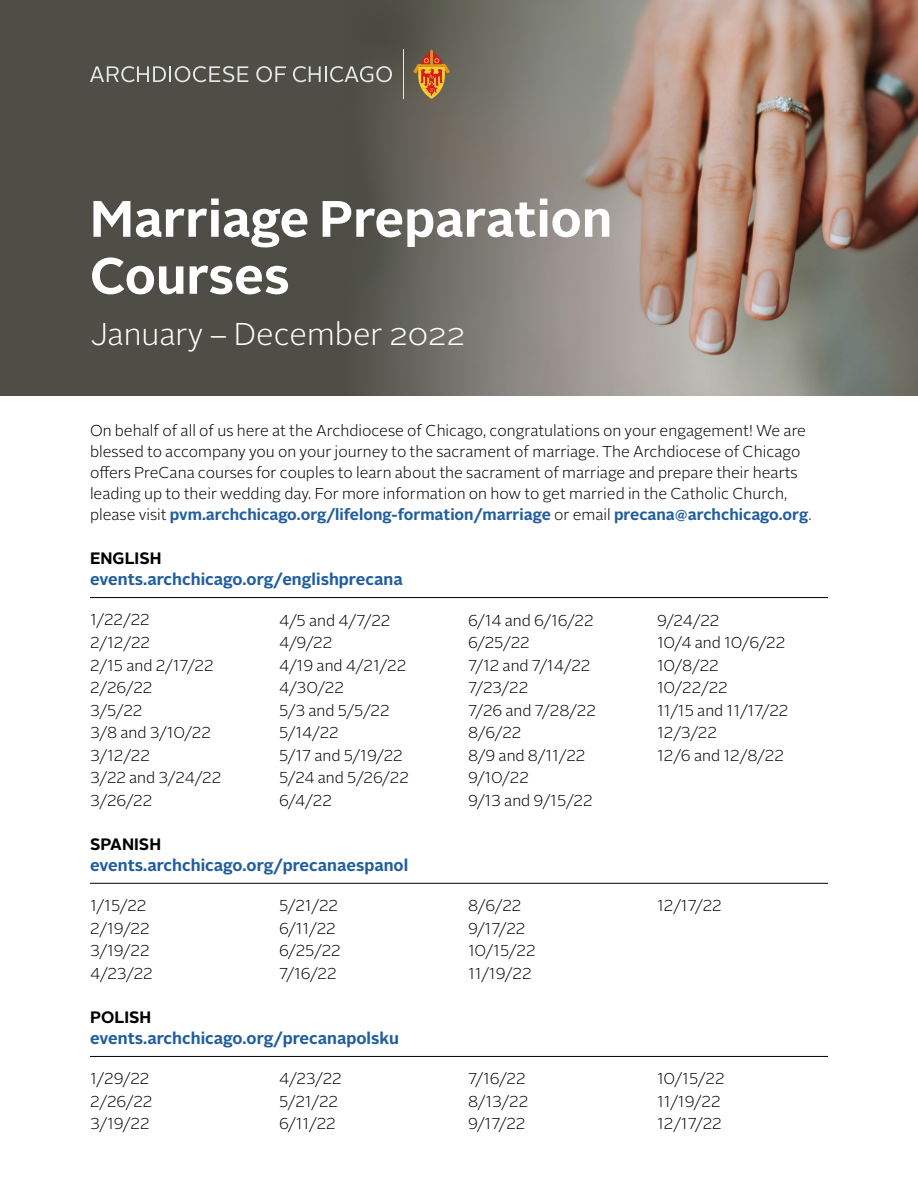
<style>
.page{position:relative;width:918px;height:1188px;background:#fff}
.page>*{position:absolute;margin:0;border:0;box-sizing:border-box;transform-origin:0 0}
.t1{font:700 51px/57px "Alright Sans";color:#fff}
.t2{font:300 31.5px "Alright Sans";color:#fff}
.t3{font:700 16.5px "Alright Sans";color:#215e9e}
.t4{font:700 16.5px "Alright Sans";color:#000}
.t5{font:300 15.75px/22.5px "Alright Sans";color:#000}
.s1{font-weight:700;color:#215e9e}
</style>
<div class="page">
<img style="left:704px;top:0;width:214px;height:396px">
<svg style="left:0;top:0;width:704px;height:396px;background:#6b665e"></svg>
<hr style="left:90px;top:597px;width:738px;height:1px;background:#000">
<hr style="left:90px;top:883px;width:738px;height:1px;background:#000">
<hr style="left:90px;top:1056px;width:738px;height:1px;background:#000">
<hr style="left:404px;top:50px;width:1px;height:49px;background:#e6e7e8">
<svg style="left:90px;top:66px;width:158px;height:16px;background:#7a7a75"></svg>
<svg style="left:256px;top:66px;width:30px;height:16px"></svg>
<svg style="left:293px;top:66px;width:99px;height:16px;background:#797973"></svg>
<svg style="left:413px;top:50px;width:37px;height:49px;background:#a96d3a"></svg>
<h1 class="t1" style="left:90px;top:191px;width:524px">Marriage Preparation<br>Courses</h1>
<h2 class="t2" style="left:90px;top:313px;width:377px">January – December 2022</h2>
<p class="t5" style="left:90px;top:421px;width:723px;line-height:21px">On behalf of all of us here at the Archdiocese of Chicago, congratulations on your engagement! We are blessed to accompany you on your journey to the sacrament of marriage. The Archdiocese of Chicago offers PreCana courses for couples to learn about the sacrament of marriage and prepare their hearts leading up to their wedding day. For more information on how to get married in the Catholic Church, please visit <span class="s1">pvm.archchicago.org/lifelong-formation/marriage</span> or email <span class="s1">precana@archchicago.org</span>.</p>
<p class="t4" style="left:90px;top:547px;width:73px">ENGLISH</p>
<p class="t3" style="left:90px;top:568px;width:314px">events.archchicago.org/englishprecana</p>
<p class="t5" style="left:90px;top:609px;width:133px">1/22/22<br>2/12/22<br>2/15 and 2/17/22<br>2/26/22<br>3/5/22<br>3/8 and 3/10/22<br>3/12/22<br>3/22 and 3/24/22<br>3/26/22</p>
<p class="t5" style="left:279px;top:609px;width:131px">4/5 and 4/7/22<br>4/9/22<br>4/19 and 4/21/22<br>4/30/22<br>5/3 and 5/5/22<br>5/14/22<br>5/17 and 5/19/22<br>5/24 and 5/26/22<br>6/4/22</p>
<p class="t5" style="left:468px;top:609px;width:129px">6/14 and 6/16/22<br>6/25/22<br>7/12 and 7/14/22<br>7/23/22<br>7/26 and 7/28/22<br>8/6/22<br>8/9 and 8/11/22<br>9/10/22<br>9/13 and 9/15/22</p>
<p class="t5" style="left:657px;top:609px;width:133px">9/24/22<br>10/4 and 10/6/22<br>10/8/22<br>10/22/22<br>11/15 and 11/17/22<br>12/3/22<br>12/6 and 12/8/22</p>
<p class="t4" style="left:90px;top:833px;width:73px">SPANISH</p>
<p class="t3" style="left:90px;top:854px;width:320px">events.archchicago.org/precanaespanol</p>
<p class="t5" style="left:90px;top:895px;width:64px">1/15/22<br>2/19/22<br>3/19/22<br>4/23/22</p>
<p class="t5" style="left:279px;top:895px;width:63px">5/21/22<br>6/11/22<br>6/25/22<br>7/16/22</p>
<p class="t5" style="left:468px;top:895px;width:69px">8/6/22<br>9/17/22<br>10/15/22<br>11/19/22</p>
<p class="t5" style="left:657px;top:895px;width:66px">12/17/22</p>
<p class="t4" style="left:90px;top:1006px;width:63px">POLISH</p>
<p class="t3" style="left:90px;top:1027px;width:311px">events.archchicago.org/precanapolsku</p>
<p class="t5" style="left:90px;top:1068px;width:64px">1/29/22<br>2/26/22<br>3/19/22</p>
<p class="t5" style="left:279px;top:1068px;width:64px">4/23/22<br>5/21/22<br>6/11/22</p>
<p class="t5" style="left:468px;top:1068px;width:62px">7/16/22<br>8/13/22<br>9/17/22</p>
<p class="t5" style="left:657px;top:1068px;width:69px">10/15/22<br>11/19/22<br>12/17/22</p>
</div>
